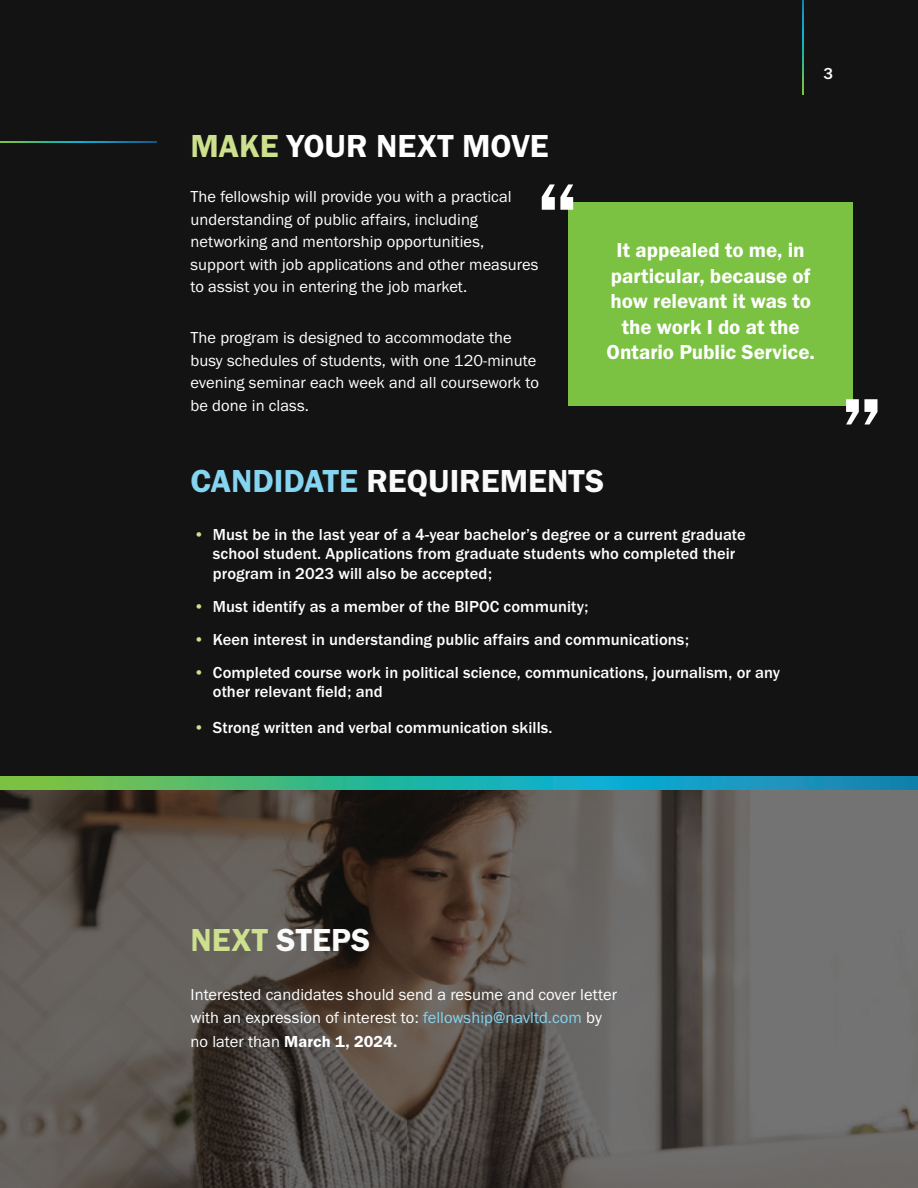
<style>
.page{position:relative;width:918px;height:1188px;background:#141313}
.page>*{position:absolute;margin:0;border:0;box-sizing:border-box;transform-origin:0 0}
.t1{font:33px "Franklin Gothic URW Dem";color:#f9fafa}
.t2{font:33px "Franklin Gothic URW Dem";color:#fff}
.t3{font:21px/25.5px "Franklin Gothic URW Dem";letter-spacing:-.005em;color:#fff;text-align:center}
.t4{font:16.5px/22.5px "Franklin Gothic URW Boo";letter-spacing:.005em;color:#fff}
.t5{font:500 16.5px/19.5px "Franklin Gothic URW";letter-spacing:.005em;color:#fff}
.t6{font:16.5px "Franklin Gothic URW Dem";letter-spacing:.005em;color:#fff}
.t7{font:500 16.5px "ITC Franklin Gothic Std";color:#fff}
.s1{color:#cce08d}
.s2{color:#85d4f0}
.s3{color:#cce08e}
.s4{font-family:"Franklin Gothic URW Boo"}
</style>
<div class="page">
<svg style="left:802px;top:0;width:1px;height:94px"></svg>
<img style="left:0;top:790px;width:918px;height:398px">
<svg style="left:0;top:776px;width:918px;height:14px;background:#30ad9a"></svg>
<svg style="left:0;top:142px;width:157px;height:1px"></svg>
<div style="left:568px;top:202px;width:285px;height:204px;background:#7bc142"></div>
<svg style="left:542px;top:184px;width:31px;height:26px"></svg>
<svg style="left:846px;top:399px;width:32px;height:26px"></svg>
<h1 class="t2" style="left:190px;top:126px;width:360px"><span class="s1">MAKE</span> YOUR NEXT MOVE</h1>
<p class="t4" style="left:190px;top:185px;width:350px">The fellowship will provide you with a practical understanding of public affairs, including networking and mentorship opportunities, support with job applications and other measures to assist you in entering the job market.</p>
<p class="t4" style="left:190px;top:326px;width:350px">The program is designed to accommodate the busy schedules of students, with one 120-minute evening seminar each week and all coursework to be done in class.</p>
<p class="t7" style="left:824px;top:64px;width:11px">3</p>
<p class="t3" style="left:607px;top:237px;width:210px">It appealed to me, in particular, because of how relevant it was to the work I do at the<br>Ontario Public Service.</p>
<h1 class="t1" style="left:190px;top:460px;width:415px"><span class="s2">CANDIDATE</span> REQUIREMENTS</h1>
<p class="t5" style="left:213px;top:524px;width:534px;text-indent:-19px"><span class="s3">•</span> Must be in the last year of a 4-year bachelor’s degree or a current graduate school student. Applications from graduate students who completed their program in 2023 will also be accepted;</p>
<p class="t5" style="left:194px;top:596px;width:397px"><span class="s3">•</span> Must identify as a member of the BIPOC community;</p>
<p class="t5" style="left:194px;top:629px;width:497px"><span class="s3">•</span> Keen interest in understanding public affairs and communications;</p>
<p class="t5" style="left:213px;top:662px;width:569px;text-indent:-19px"><span class="s3">•</span> Completed course work in political science, communications, journalism, or any other relevant field; and</p>
<p class="t5" style="left:194px;top:717px;width:361px"><span class="s3">•</span> Strong written and verbal communication skills.</p>
<h1 class="t1" style="left:190px;top:919px;width:181px"><span class="s1">NEXT</span> STEPS</h1>
<p class="t4" style="left:190px;top:983px;width:428px">Interested candidates should send a resume and cover letter with an expression of interest to: <span class="s2">fellowship@navltd.com</span> by</p>
<p class="t6" style="left:190px;top:1031px;width:209px"><span class="s4">no later than</span> March 1, 2024.</p>
</div>
